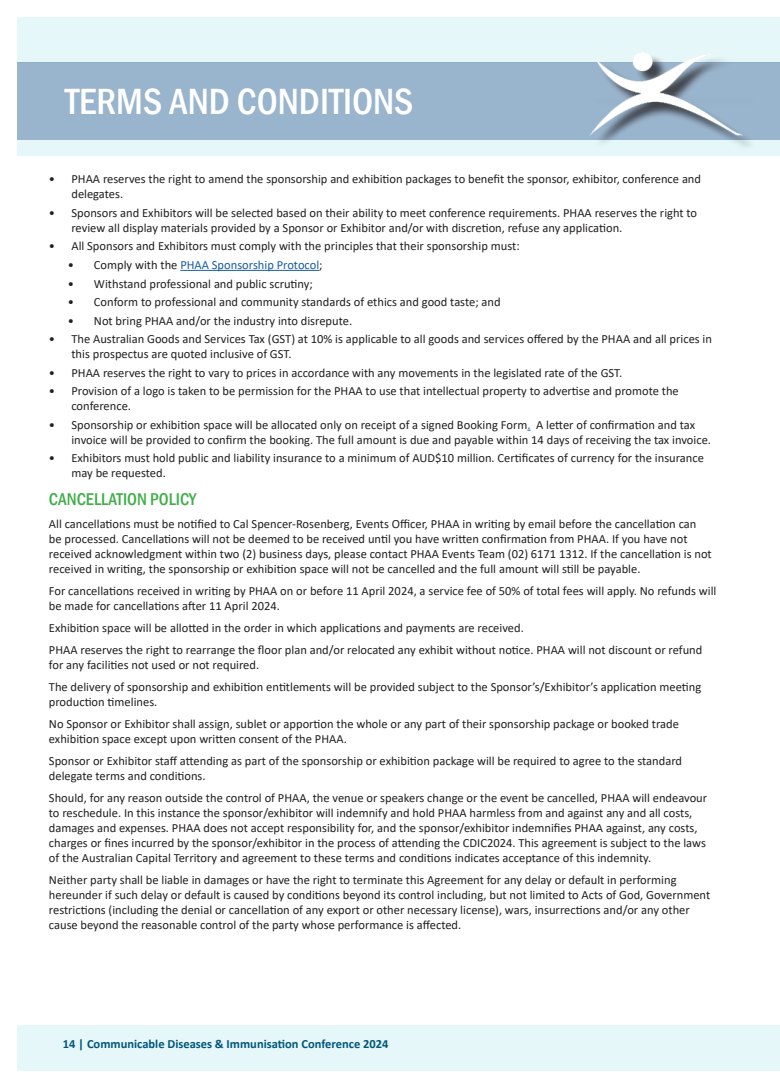
<style>
.page{position:relative;width:780px;height:1088px;background:#fff}
.page>*{position:absolute;margin:0;border:0;box-sizing:border-box;transform-origin:0 0}
.t1{font:500 condensed 37.5px "Franklin Gothic";color:#fff}
.t2{font:500 condensed 17.5px "Franklin Gothic";color:#40ae49}
.t3{font:12.5px/15px "Calibri";color:#231f20}
.t4{font:700 12.5px "Calibri";color:#01567b}
.t5{font:12.5px "Calibri";color:#175d9e}
.s1{color:#231f20}
.s2{color:#175d9e}
</style>
<div class="page">
<div style="left:762px;top:1025px;width:18px;height:45px;background:#e6f7f9"></div>
<div style="left:18px;top:1025px;width:744px;height:45px;background:#e6f7f9"></div>
<div style="left:18px;top:18px;width:744px;height:45px;background:#e6f7f9"></div>
<div style="left:18px;top:63px;width:744px;height:77px;background:#99b4cd"></div>
<div style="left:590px;top:55px;width:166px;height:96px;background:#231f20;opacity:.75"></div>
<img style="left:585px;top:52px;width:159px;height:88px">
<div style="left:762px;top:18px;width:18px;height:45px;background:#e6f7f9"></div>
<div style="left:762px;top:63px;width:18px;height:77px;background:#99b4cd"></div>
<div style="left:18px;top:140px;width:744px;height:16px;background:#e6f7f9"></div>
<div style="left:762px;top:140px;width:18px;height:16px;background:#e6f7f9"></div>
<hr style="left:180px;top:270px;width:139px;height:1px;background:#175d9e">
<p class="t1" style="left:65px;top:77px;width:350px">TERMS AND CONDITIONS</p>
<p class="t3" style="left:71px;top:171px;width:631px;text-indent:-22px">• PHAA reserves the right to amend the sponsorship and exhibition packages to benefit the sponsor, exhibitor, conference and delegates.</p>
<p class="t3" style="left:71px;top:205px;width:627px;text-indent:-22px">• Sponsors and Exhibitors will be selected based on their ability to meet conference requirements. PHAA reserves the right to review all display materials provided by a Sponsor or Exhibitor and/or with discretion, refuse any application.</p>
<p class="t3" style="left:49px;top:238px;width:472px">• All Sponsors and Exhibitors must comply with the principles that their sponsorship must:</p>
<p class="t5" style="left:68px;top:256px;width:256px"><span class="s1">• Comply with the</span> PHAA Sponsorship Protocol<span class="s1">;</span></p>
<p class="t3" style="left:68px;top:275px;width:246px">• Withstand professional and public scrutiny;</p>
<p class="t3" style="left:68px;top:294px;width:434px">• Conform to professional and community standards of ethics and good taste; and</p>
<p class="t3" style="left:68px;top:313px;width:286px">• Not bring PHAA and/or the industry into disrepute.</p>
<p class="t3" style="left:71px;top:331px;width:642px;text-indent:-22px">• The Australian Goods and Services Tax (GST) at 10% is applicable to all goods and services offered by the PHAA and all prices in this prospectus are quoted inclusive of GST.</p>
<p class="t3" style="left:49px;top:365px;width:575px">• PHAA reserves the right to vary to prices in accordance with any movements in the legislated rate of the GST.</p>
<p class="t3" style="left:71px;top:383px;width:609px;text-indent:-22px">• Provision of a logo is taken to be permission for the PHAA to use that intellectual property to advertise and promote the conference.</p>
<p class="t3" style="left:71px;top:417px;width:641px;text-indent:-22px">• Sponsorship or exhibition space will be allocated only on receipt of a signed Booking Form<span class="s2">.</span> A letter of confirmation and tax invoice will be provided to confirm the booking. The full amount is due and payable within 14 days of receiving the tax invoice.</p>
<p class="t3" style="left:71px;top:450px;width:634px;text-indent:-22px">• Exhibitors must hold public and liability insurance to a minimum of AUD$10 million. Certificates of currency for the insurance may be requested.</p>
<p class="t2" style="left:49px;top:488px;width:149px">CANCELLATION POLICY</p>
<p class="t3" style="left:49px;top:515px;width:664px">All cancellations must be notified to Cal Spencer-Rosenberg, Events Officer, PHAA in writing by email before the cancellation can be processed. Cancellations will not be deemed to be received until you have written confirmation from PHAA. If you have not received acknowledgment within two (2) business days, please contact PHAA Events Team (02) 6171 1312. If the cancellation is not received in writing, the sponsorship or exhibition space will not be cancelled and the full amount will still be payable.</p>
<p class="t3" style="left:49px;top:583px;width:669px">For cancellations received in writing by PHAA on or before 11 April 2024, a service fee of 50% of total fees will apply. No refunds will be made for cancellations after 11 April 2024.</p>
<p class="t3" style="left:49px;top:620px;width:476px">Exhibition space will be allotted in the order in which applications and payments are received.</p>
<p class="t3" style="left:49px;top:642px;width:655px">PHAA reserves the right to rearrange the floor plan and/or relocated any exhibit without notice. PHAA will not discount or refund for any facilities not used or not required.</p>
<p class="t3" style="left:49px;top:679px;width:654px">The delivery of sponsorship and exhibition entitlements will be provided subject to the Sponsor’s/Exhibitor’s application meeting production timelines.</p>
<p class="t3" style="left:49px;top:716px;width:631px">No Sponsor or Exhibitor shall assign, sublet or apportion the whole or any part of their sponsorship package or booked trade exhibition space except upon written consent of the PHAA.</p>
<p class="t3" style="left:49px;top:753px;width:634px">Sponsor or Exhibitor staff attending as part of the sponsorship or exhibition package will be required to agree to the standard delegate terms and conditions.</p>
<p class="t3" style="left:49px;top:790px;width:659px">Should, for any reason outside the control of PHAA, the venue or speakers change or the event be cancelled, PHAA will endeavour to reschedule. In this instance the sponsor/exhibitor will indemnify and hold PHAA harmless from and against any and all costs, damages and expenses. PHAA does not accept responsibility for, and the sponsor/exhibitor indemnifies PHAA against, any costs, charges or fines incurred by the sponsor/exhibitor in the process of attending the CDIC2024. This agreement is subject to the laws of the Australian Capital Territory and agreement to these terms and conditions indicates acceptance of this indemnity.</p>
<p class="t3" style="left:49px;top:872px;width:662px">Neither party shall be liable in damages or have the right to terminate this Agreement for any delay or default in performing hereunder if such delay or default is caused by conditions beyond its control including, but not limited to Acts of God, Government restrictions (including the denial or cancellation of any export or other necessary license), wars, insurrections and/or any other cause beyond the reasonable control of the party whose performance is affected.</p>
<p class="t4" style="left:63px;top:1035px;width:327px">14 | Communicable Diseases &amp; Immunisation Conference 2024</p>
</div>
